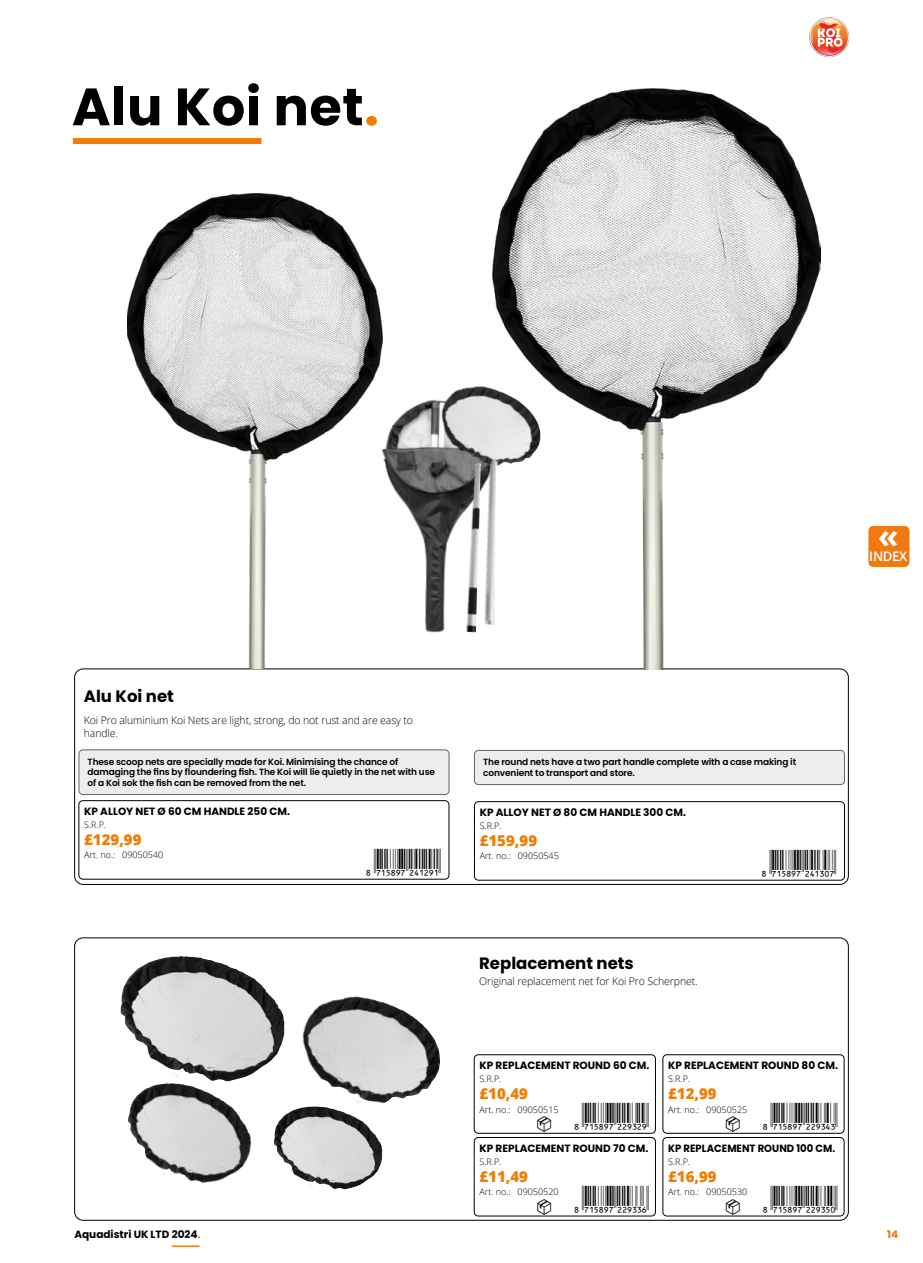
<style>
.page{position:relative;width:923px;height:1263px;background:#fff}
.page>*{position:absolute;margin:0;border:0;box-sizing:border-box;transform-origin:0 0}
.t1{font:700 52.5px "Poppins";letter-spacing:.01em;color:#000}
.t2{font:700 33.75px "Open Sans";color:#fff}
.t3{font:27px "Ean Bwr P36 Tt";color:#000}
.t4{font:22.5px "Ecommerce";color:#000}
.t5{font:700 16.5px "Poppins";color:#000}
.t6{font:800 15px "Open Sans";color:#ef7d00}
.t7{font:600 13.2px "Open Sans";letter-spacing:-.025em;color:#fff}
.t8{font:700 10.5px "Poppins";color:#000}
.t9{font:300 10.5px/12.6px "Open Sans";letter-spacing:-.01em;color:#000}
.t10{font:700 10.5px "Poppins";color:#000;scale:.96 1}
.t11{font:700 10.5px "Poppins";color:#ef7d00}
.t12{font:600 9px/10.5px "Poppins";letter-spacing:-.015em;color:#000}
.t13{font:300 9px "Open Sans";color:#000}
.s1{color:#ef7d00}
.s2{color:#ef7b10}
</style>
<div class="page">
<div style="left:809px;top:17px;width:40px;height:40px;border:1px solid #a1a0a3;border-radius:50%"></div>
<svg style="left:809px;top:18px;width:39px;height:39px"></svg>
<svg style="left:810px;top:18px;width:38px;height:38px"></svg>
<svg style="left:811px;top:19px;width:36px;height:36px"></svg>
<hr style="left:172px;top:1245px;width:27px;height:2px;background:#ef7b10">
<div style="left:868px;top:525px;width:42px;height:42px;background:#ef7b10;border-radius:5px"></div>
<div style="left:867px;top:525px;width:43px;height:43px;border:1px solid #fff;border-radius:5px"></div>
<div style="left:74px;top:669px;width:774px;height:216px;border:1px solid #000;border-radius:9px"></div>
<img style="left:382px;top:399px;width:94px;height:234px">
<img style="left:440px;top:386px;width:52px;height:239px">
<img style="left:492px;top:88px;width:328px;height:582px">
<img style="left:127px;top:194px;width:255px;height:474px">
<div style="left:474px;top:1054px;width:181px;height:79px;border:1px solid #000;border-radius:4px"></div>
<div style="left:474px;top:1137px;width:181px;height:79px;border:1px solid #000;border-radius:4px"></div>
<div style="left:662px;top:1054px;width:182px;height:79px;border:1px solid #000;border-radius:4px"></div>
<div style="left:662px;top:1137px;width:182px;height:79px;border:1px solid #000;border-radius:4px"></div>
<div style="left:79px;top:750px;width:370px;height:44px;background:#ededed;border-radius:4px"></div>
<div style="left:79px;top:750px;width:370px;height:45px;border:1px solid #646363;border-radius:4px"></div>
<div style="left:474px;top:750px;width:370px;height:34px;background:#ededed;border-radius:4px"></div>
<div style="left:474px;top:750px;width:370px;height:35px;border:1px solid #646363;border-radius:4px"></div>
<div style="left:79px;top:800px;width:370px;height:79px;border:1px solid #000;border-radius:4px"></div>
<div style="left:474px;top:801px;width:370px;height:79px;border:1px solid #000;border-radius:4px"></div>
<div style="left:73px;top:138px;width:188px;height:6px;background:#ef7d00"></div>
<img style="left:302px;top:996px;width:138px;height:162px">
<img style="left:120px;top:956px;width:164px;height:126px">
<img style="left:274px;top:1106px;width:108px;height:84px">
<img style="left:128px;top:1083px;width:123px;height:100px">
<h1 class="t1" style="left:72px;top:76px;width:308px">Alu Koi net<span class="s1">.</span></h1>
<h2 class="t2" style="left:878px;top:512px;width:22px">«</h2>
<h3 class="t7" style="left:869px;top:547px;width:40px">INDEX</h3>
<h3 class="t5" style="left:84px;top:687px;width:92px">Alu Koi net</h3>
<p class="t9" style="left:84px;top:714px;width:331px">Koi Pro aluminium Koi Nets are light, strong, do not rust and are easy to handle.</p>
<p class="t12" style="left:88px;top:756px;width:349px">These scoop nets are specially made for Koi. Minimising the chance of damaging the fins by floundering fish. The Koi will lie quietly in the net with use of a Koi sok the fish can be removed from the net.</p>
<p class="t12" style="left:483px;top:757px;width:314px">The round nets have a two part handle complete with a case making it convenient to transport and store.</p>
<p class="t8" style="left:84px;top:805px;width:207px">KP ALLOY NET Ø 60 CM HANDLE 250 CM.</p>
<p class="t13" style="left:84px;top:849px;width:81px">Art. no.: 09050540</p>
<p class="t8" style="left:480px;top:806px;width:208px">KP ALLOY NET Ø 80 CM HANDLE 300 CM.</p>
<p class="t13" style="left:480px;top:850px;width:81px">Art. no.: 09050545</p>
<p class="t13" style="left:84px;top:818px;width:23px">S.R.P.</p>
<p class="t13" style="left:480px;top:819px;width:23px">S.R.P.</p>
<h3 class="t6" style="left:84px;top:828px;width:59px">£129,99</h3>
<h3 class="t6" style="left:480px;top:829px;width:59px">£159,99</h3>
<h3 class="t3" style="left:359px;top:849px;width:83px">+!7B5IJ7-CEBCJB!</h3>
<h3 class="t3" style="left:754px;top:850px;width:83px">+!7B5IJ7-CEBDAH!</h3>
<h3 class="t5" style="left:479px;top:954px;width:156px">Replacement nets</h3>
<p class="t9" style="left:479px;top:974px;width:220px">Original replacement net for Koi Pro Scherpnet.</p>
<p class="t8" style="left:479px;top:1059px;width:171px">KP REPLACEMENT ROUND 60 CM.</p>
<p class="t13" style="left:479px;top:1103px;width:81px">Art. no.: 09050515</p>
<p class="t13" style="left:479px;top:1072px;width:23px">S.R.P.</p>
<h3 class="t6" style="left:479px;top:1082px;width:50px">£10,49</h3>
<h3 class="t3" style="left:567px;top:1103px;width:83px">+!7B5IJ7-CCJDCJ!</h3>
<h3 class="t4" style="left:537px;top:1113px;width:17px">/</h3>
<p class="t8" style="left:479px;top:1142px;width:170px">KP REPLACEMENT ROUND 70 CM.</p>
<p class="t13" style="left:479px;top:1186px;width:81px">Art. no.: 09050520</p>
<p class="t13" style="left:479px;top:1155px;width:23px">S.R.P.</p>
<h3 class="t6" style="left:479px;top:1165px;width:50px">£11,49</h3>
<h3 class="t3" style="left:567px;top:1186px;width:83px">+!7B5IJ7-CCJDDG!</h3>
<h3 class="t4" style="left:537px;top:1196px;width:17px">/</h3>
<p class="t8" style="left:668px;top:1059px;width:171px">KP REPLACEMENT ROUND 80 CM.</p>
<p class="t13" style="left:668px;top:1103px;width:81px">Art. no.: 09050525</p>
<p class="t13" style="left:668px;top:1072px;width:23px">S.R.P.</p>
<h3 class="t6" style="left:668px;top:1082px;width:50px">£12,99</h3>
<h3 class="t3" style="left:755px;top:1103px;width:83px">+!7B5IJ7-CCJDED!</h3>
<h3 class="t4" style="left:725px;top:1113px;width:17px">/</h3>
<p class="t10" style="left:668px;top:1142px;width:175px">KP REPLACEMENT ROUND 100 CM.</p>
<p class="t13" style="left:668px;top:1186px;width:81px">Art. no.: 09050530</p>
<p class="t13" style="left:668px;top:1155px;width:23px">S.R.P.</p>
<h3 class="t6" style="left:668px;top:1165px;width:50px">£16,99</h3>
<h3 class="t3" style="left:755px;top:1186px;width:83px">+!7B5IJ7-CCJDFA!</h3>
<h3 class="t4" style="left:725px;top:1196px;width:17px">/</h3>
<p class="t8" style="left:74px;top:1228px;width:128px">Aquadistri UK LTD 2024<span class="s2">.</span></p>
<p class="t11" style="left:887px;top:1228px;width:13px">14</p>
</div>
